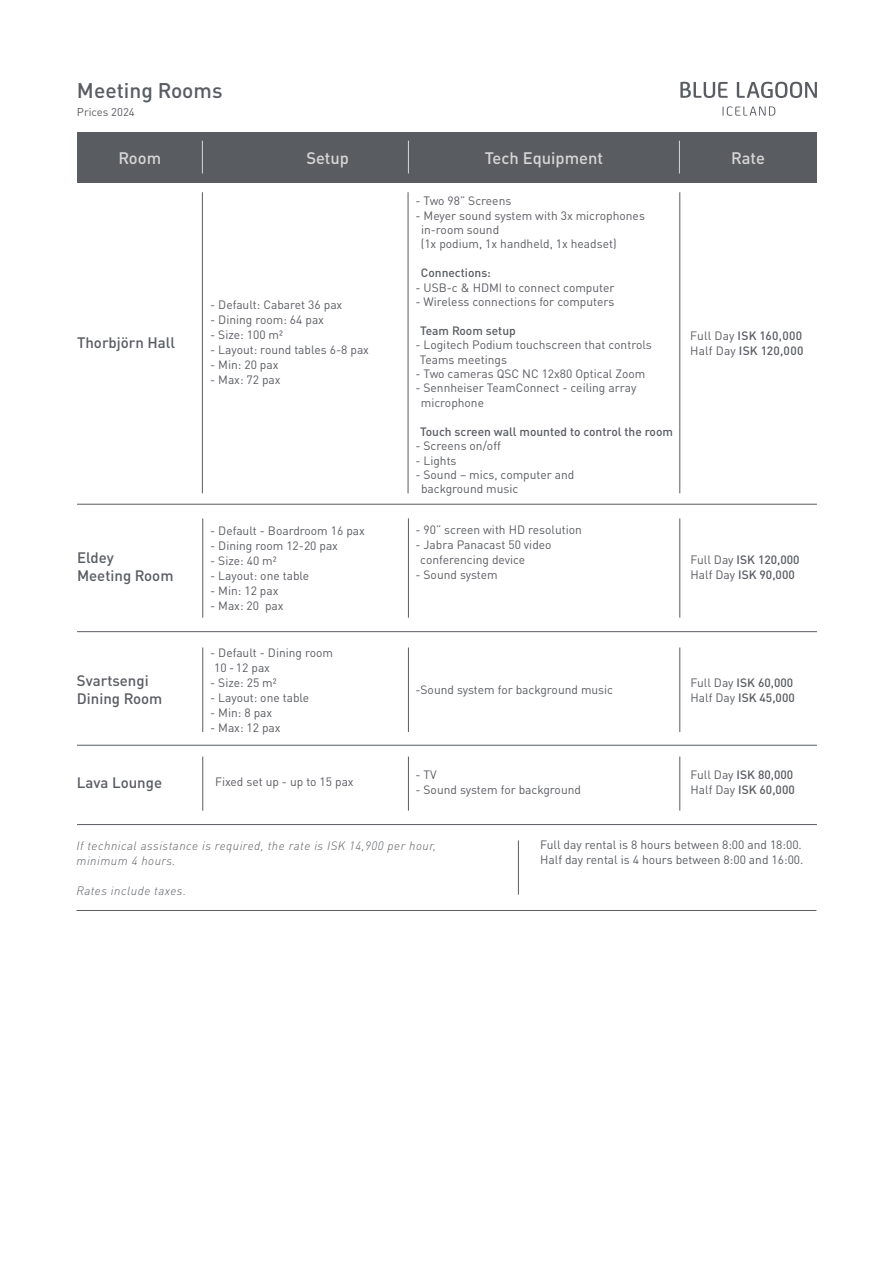
<style>
.page{position:relative;width:893px;height:1263px;background:#fff}
.page>*{position:absolute;margin:0;border:0;box-sizing:border-box;transform-origin:0 0}
.t1{font:500 21px "DIN Pro";color:#595c61}
.t2{font:500 16.5px "DIN Pro";color:#d6d7d6}
.t3{font:500 15px/18px "DIN Pro";color:#595c61}
.t4{font:12px/14.4px "DIN Pro";color:#595c61}
.t5{font:500 12px/15px "DIN Pro";color:#595c61}
.t6{font:italic 300 12px/15px "DIN Pro";letter-spacing:.04em;color:#595c61}
.t7{font:500 12px/15px "DIN Pro";letter-spacing:.025em;color:#595c61}
.t8{font:11.25px "DIN Pro";color:#595c61}
.s1{font-weight:400}
</style>
<div class="page">
<hr style="left:77px;top:910px;width:739px;height:1px;background:#595c61">
<hr style="left:518px;top:840px;width:1px;height:54px;background:#595c61">
<svg style="left:680px;top:82px;width:48px;height:16px"></svg>
<svg style="left:737px;top:82px;width:80px;height:16px"></svg>
<svg style="left:723px;top:106px;width:52px;height:10px"></svg>
<div style="left:77px;top:132px;width:740px;height:50px;background:#595c61"></div>
<hr style="left:202px;top:141px;width:1px;height:32px;background:#d6d7d6">
<hr style="left:679px;top:141px;width:1px;height:32px;background:#d6d7d6">
<hr style="left:408px;top:141px;width:1px;height:32px;background:#d6d7d6">
<hr style="left:77px;top:504px;width:740px;height:1px;background:#595c61">
<hr style="left:77px;top:631px;width:740px;height:1px;background:#595c61">
<hr style="left:77px;top:745px;width:740px;height:1px;background:#595c61">
<hr style="left:77px;top:824px;width:740px;height:1px;background:#595c61">
<hr style="left:202px;top:192px;width:1px;height:301px;background:#595c61">
<hr style="left:408px;top:192px;width:1px;height:301px;background:#595c61">
<hr style="left:679px;top:192px;width:1px;height:301px;background:#595c61">
<hr style="left:202px;top:518px;width:1px;height:100px;background:#595c61">
<hr style="left:202px;top:647px;width:1px;height:85px;background:#595c61">
<hr style="left:202px;top:756px;width:1px;height:55px;background:#595c61">
<hr style="left:408px;top:518px;width:1px;height:100px;background:#595c61">
<hr style="left:408px;top:647px;width:1px;height:85px;background:#595c61">
<hr style="left:408px;top:756px;width:1px;height:55px;background:#595c61">
<hr style="left:679px;top:518px;width:1px;height:100px;background:#595c61">
<hr style="left:679px;top:647px;width:1px;height:85px;background:#595c61">
<hr style="left:679px;top:756px;width:1px;height:55px;background:#595c61">
<h1 class="t1" style="left:77px;top:73px;width:147px">Meeting Rooms</h1>
<p class="t8" style="left:77px;top:103px;width:59px">Prices 2024</p>
<h2 class="t2" style="left:119px;top:144px;width:44px">Room</h2>
<h2 class="t2" style="left:306px;top:144px;width:44px">Setup</h2>
<h2 class="t2" style="left:485px;top:144px;width:120px">Tech Equipment</h2>
<h2 class="t2" style="left:731px;top:144px;width:35px">Rate</h2>
<p class="t3" style="left:77px;top:332px;width:100px">Thorbjörn Hall</p>
<p class="t4" style="left:210px;top:296px;width:134px">- Default: Cabaret 36 pax</p>
<p class="t4" style="left:210px;top:311px;width:115px">- Dining room: 64 pax</p>
<p class="t4" style="left:210px;top:326px;width:74px">- Size: 100 m²</p>
<p class="t4" style="left:210px;top:341px;width:160px">- Layout: round tables 6-8 pax</p>
<p class="t4" style="left:210px;top:356px;width:70px">- Min: 20 pax</p>
<p class="t4" style="left:210px;top:371px;width:72px">- Max: 72 pax</p>
<p class="t4" style="left:415px;top:193px;width:97px">- Two 98” Screens</p>
<p class="t4" style="left:421px;top:207px;width:226px;text-indent:-5px">- Meyer sound system with 3x microphones in-room sound<br>(1x podium, 1x handheld, 1x headset)</p>
<p class="t5" style="left:421px;top:264px;width:72px">Connections:</p>
<p class="t4" style="left:415px;top:279px;width:201px">- USB-c &amp; HDMI to connect computer</p>
<p class="t4" style="left:415px;top:293px;width:200px">- Wireless connections for computers</p>
<p class="t5" style="left:420px;top:322px;width:97px">Team Room setup</p>
<p class="t4" style="left:420px;top:337px;width:234px;text-indent:-4px">- Logitech Podium touchscreen that controls<br>Teams meetings</p>
<p class="t4" style="left:415px;top:365px;width:231px">- Two cameras QSC NC 12x80 Optical Zoom</p>
<p class="t4" style="left:421px;top:380px;width:217px;text-indent:-5px">- Sennheiser TeamConnect - ceiling array microphone</p>
<p class="t5" style="left:420px;top:423px;width:254px">Touch screen wall mounted to control the room</p>
<p class="t4" style="left:415px;top:437px;width:87px">- Screens on/off</p>
<p class="t4" style="left:415px;top:452px;width:43px">- Lights</p>
<p class="t4" style="left:421px;top:466px;width:155px;text-indent:-6px">- Sound – mics, computer and background music</p>
<p class="t7" style="left:690px;top:327px;width:115px"><span class="s1">Full Day</span> ISK 160,000<br><span class="s1">Half Day</span> ISK 120,000</p>
<p class="t3" style="left:77px;top:547px;width:98px">Eldey<br>Meeting Room</p>
<p class="t3" style="left:77px;top:670px;width:87px">Svartsengi<br>Dining Room</p>
<p class="t4" style="left:210px;top:522px;width:156px">- Default - Boardroom 16 pax</p>
<p class="t4" style="left:210px;top:537px;width:129px">- Dining room 12-20 pax</p>
<p class="t4" style="left:210px;top:552px;width:68px">- Size: 40 m²</p>
<p class="t4" style="left:210px;top:567px;width:101px">- Layout: one table</p>
<p class="t4" style="left:210px;top:582px;width:70px">- Min: 12 pax</p>
<p class="t4" style="left:210px;top:597px;width:75px">- Max: 20 pax</p>
<p class="t4" style="left:214px;top:644px;width:120px;line-height:15px;text-indent:-4px">- Default - Dining room<br>10 - 12 pax</p>
<p class="t4" style="left:210px;top:674px;width:68px">- Size: 25 m²</p>
<p class="t4" style="left:210px;top:689px;width:101px">- Layout: one table</p>
<p class="t4" style="left:210px;top:704px;width:63px">- Min: 8 pax</p>
<p class="t4" style="left:210px;top:719px;width:72px">- Max: 12 pax</p>
<p class="t4" style="left:415px;top:521px;width:168px">- 90” screen with HD resolution</p>
<p class="t4" style="left:420px;top:536px;width:133px;line-height:15px;text-indent:-5px">- Jabra Panacast 50 video conferencing device</p>
<p class="t4" style="left:415px;top:566px;width:84px">- Sound system</p>
<p class="t4" style="left:415px;top:681px;width:199px">-Sound system for background music</p>
<p class="t5" style="left:690px;top:551px;width:111px"><span class="s1">Full Day</span> ISK 120,000<br><span class="s1">Half Day</span> ISK 90,000</p>
<p class="t5" style="left:690px;top:674px;width:106px"><span class="s1">Full Day</span> ISK 60,000<br><span class="s1">Half Day</span> ISK 45,000</p>
<p class="t3" style="left:77px;top:772px;width:87px">Lava Lounge</p>
<p class="t4" style="left:215px;top:773px;width:140px">Fixed set up - up to 15 pax</p>
<p class="t4" style="left:415px;top:767px;width:23px">- TV</p>
<p class="t4" style="left:415px;top:782px;width:167px">- Sound system for background</p>
<p class="t5" style="left:690px;top:766px;width:106px"><span class="s1">Full Day</span> ISK 80,000<br><span class="s1">Half Day</span> ISK 60,000</p>
<p class="t6" style="left:77px;top:837px;width:361px">If technical assistance is required, the rate is ISK 14,900 per hour, minimum 4 hours.</p>
<p class="t6" style="left:77px;top:882px;width:111px">Rates include taxes.</p>
<p class="t4" style="left:540px;top:836px;width:265px;line-height:15px">Full day rental is 8 hours between 8:00 and 18:00.<br>Half day rental is 4 hours between 8:00 and 16:00.</p>
</div>
